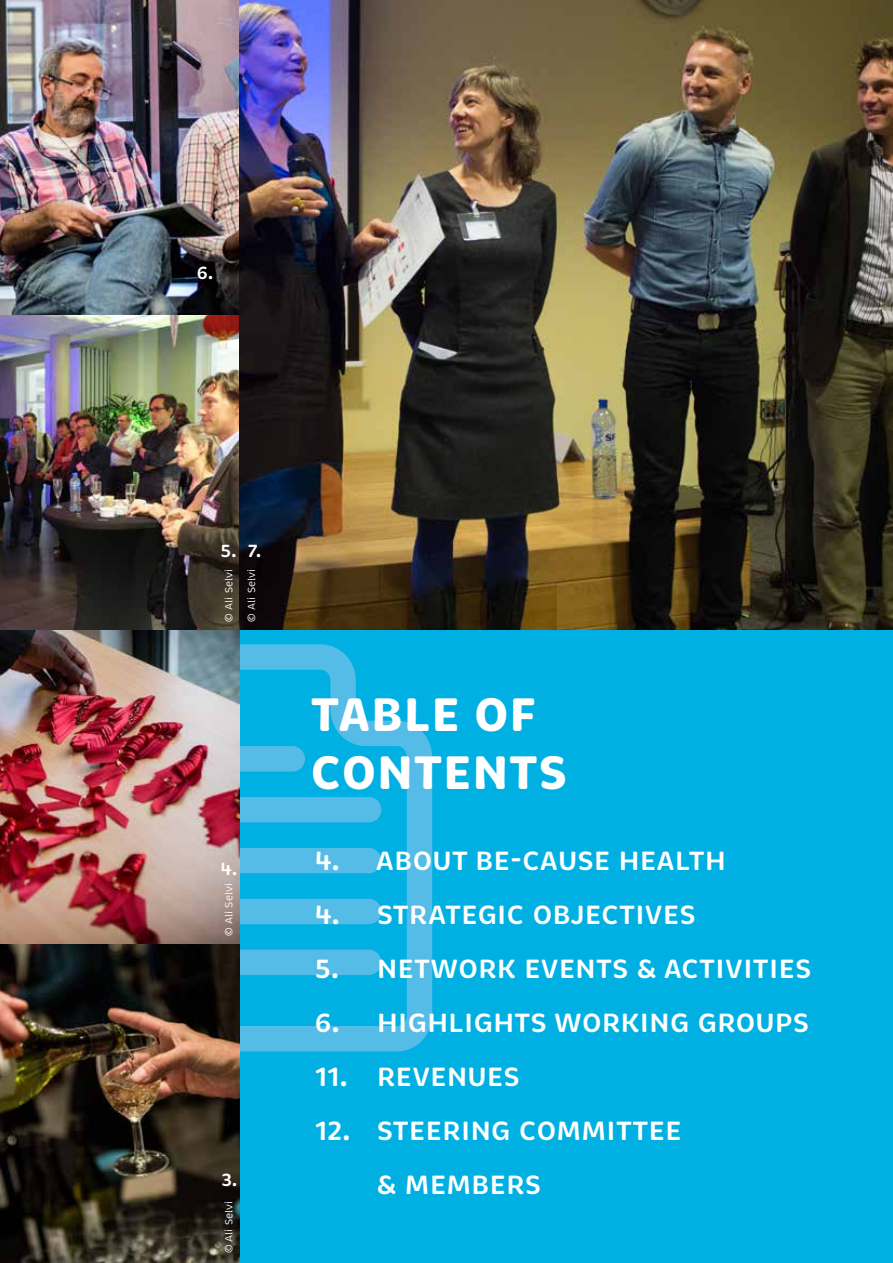
<style>
.page{position:relative;width:893px;height:1263px;background:#fff}
.page>*{position:absolute;margin:0;border:0;box-sizing:border-box;transform-origin:0 0}
.t1{font:700 48px/57.6px "Brevia";letter-spacing:.015em;color:#fff}
.t2{font:600 27px/54px "Brevia";letter-spacing:.015em;color:#fff}
.t3{font:600 18px "Brevia";color:#fff}
.t4{font:10.5px/22.5px "Brevia";color:#fff}
</style>
<div class="page">
<div style="left:238px;top:629px;width:655px;height:634px;background:#00b0e3"></div>
<svg style="left:239px;top:644px;width:193px;height:407px"></svg>
<div style="left:178px;top:746px;width:127px;height:25px;background:#54bce7;border-radius:13px"></div>
<div style="left:178px;top:797px;width:203px;height:25px;background:#54bce7;border-radius:13px"></div>
<div style="left:178px;top:848px;width:203px;height:25px;background:#54bce7;border-radius:13px"></div>
<div style="left:178px;top:899px;width:203px;height:25px;background:#54bce7;border-radius:13px"></div>
<div style="left:178px;top:950px;width:203px;height:25px;background:#54bce7;border-radius:13px"></div>
<img style="left:0;top:629px;width:239px;height:634px">
<img style="left:0;top:0;width:893px;height:629px">
<img style="left:0;top:316px;width:239px;height:313px">
<p class="t3" style="left:197px;top:262px;width:18px">6.</p>
<p class="t3" style="left:220px;top:540px;width:18px">5.</p>
<p class="t3" style="left:248px;top:540px;width:15px">7.</p>
<p class="t4" style="left:218px;top:622px;width:54px;rotate:-90deg">© Ali Selvi © Ali Selvi</p>
<p class="t3" style="left:220px;top:858px;width:18px">4.</p>
<p class="t4" style="left:218px;top:936px;width:54px;rotate:-90deg">© Ali Selvi</p>
<p class="t3" style="left:222px;top:1168px;width:17px">3.</p>
<p class="t4" style="left:218px;top:1253px;width:54px;rotate:-90deg">© Ali Selvi</p>
<h1 class="t1" style="left:311px;top:686px;width:258px">TABLE OF<br>CONTENTS</h1>
<p class="t2" style="left:315px;top:834px;width:413px">4. ABOUT BE-CAUSE HEALTH</p>
<p class="t2" style="left:315px;top:888px;width:382px">4. STRATEGIC OBJECTIVES</p>
<p class="t2" style="left:315px;top:942px;width:498px">5. NETWORK EVENTS &amp; ACTIVITIES</p>
<p class="t2" style="left:315px;top:996px;width:496px">6. HIGHLIGHTS WORKING GROUPS</p>
<p class="t2" style="left:315px;top:1050px;width:207px">11. REVENUES</p>
<p class="t2" style="left:377px;top:1104px;width:306px;text-indent:-62px">12. STEERING COMMITTEE &amp; MEMBERS</p>
</div>
